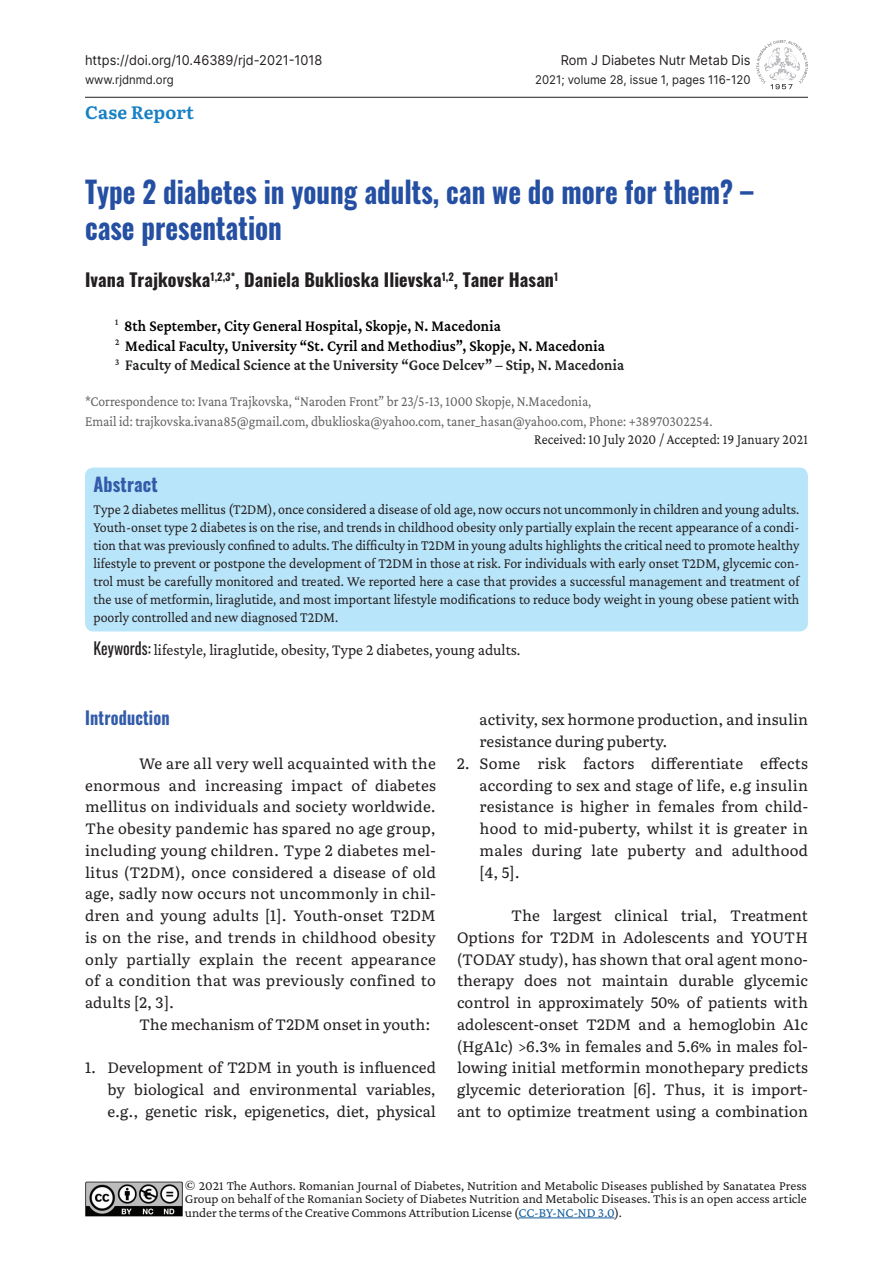
<style>
.page{position:relative;width:893px;height:1263px;background:#fff}
.page>*{position:absolute;margin:0;border:0;box-sizing:border-box;transform-origin:0 0}
.t1{font:700 30px/36px "Oswald";color:#254fa2;scale:.9 1}
.t2{font:700 18.9px "Oswald";letter-spacing:.01em;color:#325ba9;scale:.95 1}
.t3{font:700 18px "Oswald";letter-spacing:.005em;color:#231f20}
.t4{font:700 18px "Oswald";letter-spacing:.01em;color:#325ba9;scale:.9 1}
.t5{font:700 18px "Literata";letter-spacing:.005em;color:#1780c4}
.t6{font:600 16.5px/19.8px "Crimson Pro";letter-spacing:.01em;color:#000;scale:.9 1}
.t7{font:16.5px "Crimson Pro";color:#231f20;scale:.95 1}
.t8{font:15px/21.8px "Literata";color:#231f20;text-align:justify}
.t9{font:15px/18px "Crimson Pro";color:#231f20;text-align:justify;scale:.92 1}
.t10{font:15px/19.5px "Crimson Pro";color:#646362;scale:.9 1}
.t11{font:15px "Crimson Pro";color:#231f20;scale:.9 1}
.t12{font:13.5px/13.5px "Crimson Pro";letter-spacing:-.005em;color:#231f20;text-align:justify}
.t13{font:13.5px "Inter";color:#231f20;scale:.95 1}
.t14{font:12px "Inter";color:#231f20;scale:.95 1}
.s1{color:#1f2123}
.s2{font-family:"Oswald"}
.s3{color:#155e9f}
</style>
<div class="page">
<hr style="left:85px;top:97px;width:723px;height:1px;background:#231f20">
<svg style="left:756px;top:40px;width:52px;height:49px"></svg>
<img style="left:85px;top:1181px;width:98px;height:36px">
<hr style="left:518px;top:1217px;width:96px;height:1px;background:#155e9f">
<div style="left:85px;top:467px;width:723px;height:164px;background:#b9e5fa;border-radius:9px"></div>
<p class="t13" style="left:85px;top:50px;width:251px">https://doi.org/10.46389/rjd-2021-1018</p>
<p class="t14" style="left:85px;top:71px;width:95px">www.rjdnmd.org</p>
<p class="t5" style="left:85px;top:99px;width:111px">Case Report</p>
<p class="t13" style="left:561px;top:50px;width:201px">Rom J Diabetes Nutr Metab Dis</p>
<p class="t14" style="left:535px;top:71px;width:228px">2021; volume 28, issue 1, pages 116-120</p>
<h1 class="t1" style="left:85px;top:171px;width:744px">Type 2 diabetes in young adults, can we do more for them? – case presentation</h1>
<p class="t3" style="left:85px;top:264px;width:475px">Ivana Trajkovska<sup>1,2,3*</sup>, Daniela Buklioska Ilievska<sup>1,2</sup>, Taner Hasan<sup>1</sup></p>
<p class="t6" style="left:115px;top:315px;width:567px"><sup>1</sup> 8th September, City General Hospital, Skopje, N. Macedonia<br><sup>2</sup> Medical Faculty, University “St. Cyril and Methodius”, Skopje, N. Macedonia<br><sup>3</sup> <span class="s1">Faculty of Medical Science at the University “Goce Delcev” – Stip, N. Macedonia</span></p>
<p class="t10" style="left:85px;top:391px;width:699px">*Correspondence to: Ivana Trajkovska, “Naroden Front” br 23/5-13, 1000 Skopje, N.Macedonia,<br>Email id: trajkovska.ivana85@gmail.com, dbuklioska@yahoo.com, taner_hasan@yahoo.com, Phone: +38970302254.</p>
<p class="t11" style="left:534px;top:429px;width:306px">Received: 10 July 2020 / Accepted: 19 January 2021</p>
<p class="t2" style="left:94px;top:467px;width:69px">Abstract</p>
<p class="t9" style="left:94px;top:500px;width:769px">Type 2 diabetes mellitus (T2DM), once considered a disease of old age, now occurs not uncommonly in children and young adults.<br>Youth-onset type 2 diabetes is on the rise, and trends in childhood obesity only partially explain the recent appearance of a condi&shy;tion that was previously confined to adults. The difficulty in T2DM in young adults highlights the critical need to promote healthy lifestyle to prevent or postpone the development of T2DM in those at risk. For individuals with early onset T2DM, glycemic con&shy;trol must be carefully monitored and treated. We reported here a case that provides a successful management and treatment of the use of metformin, liraglutide, and most important lifestyle modifications to reduce body weight in young obese patient with poorly controlled and new diagnosed T2DM.</p>
<p class="t7" style="left:94px;top:639px;width:451px"><span class="s2">Keywords:</span> lifestyle, liraglutide, obesity, Type 2 diabetes, young adults.</p>
<p class="t4" style="left:85px;top:702px;width:95px">Introduction</p>
<p class="t8" style="left:85px;top:751px;width:352px;text-indent:54px">We are all very well acquainted with the enormous and increasing impact of diabetes mellitus on individuals and society worldwide.<br>The obesity pandemic has spared no age group, including young children. Type 2 diabetes mel&shy;litus (T2DM), once considered a disease of old age, sadly now occurs not uncommonly in chil&shy;dren and young adults [1]. Youth-onset T2DM is on the rise, and trends in childhood obesity only partially explain the recent appearance of a condition that was previously confined to adults [2, 3].</p>
<p class="t8" style="left:139px;top:1012px;width:293px">The mechanism of T2DM onset in youth:</p>
<p class="t8" style="left:108px;top:1056px;width:330px;text-indent:-22px">1. Development of T2DM in youth is influenced by biological and environmental variables, e.g., genetic risk, epigenetics, diet, physical</p>
<p class="t8" style="left:480px;top:708px;width:330px">activity, sex hormone production, and insulin resistance during puberty.</p>
<p class="t8" style="left:480px;top:751px;width:330px;text-indent:-23px">2. Some risk factors differentiate effects according to sex and stage of life, e.g insulin resistance is higher in females from child&shy;hood to mid-puberty, whilst it is greater in males during late puberty and adulthood [4, 5].</p>
<p class="t8" style="left:457px;top:904px;width:352px;text-indent:54px">The largest clinical trial, Treatment Options for T2DM in Adolescents and YOUTH (TODAY study), has shown that oral agent mono&shy;therapy does not maintain durable glycemic control in approximately 50% of patients with adolescent-onset T2DM and a hemoglobin A1c (HgA1c) &gt;6.3% in females and 5.6% in males fol&shy;lowing initial metformin monothepary predicts glycemic deterioration [6]. Thus, it is import&shy;ant to optimize treatment using a combination</p>
<p class="t12" style="left:185px;top:1178px;width:623px">© 2021 The Authors. Romanian Journal of Diabetes, Nutrition and Metabolic Diseases published by Sanatatea Press Group on behalf of the Romanian Society of Diabetes Nutrition and Metabolic Diseases. This is an open access article under the terms of the Creative Commons Attribution License (<span class="s3">CC-BY-NC-ND 3.0</span>).</p>
</div>
